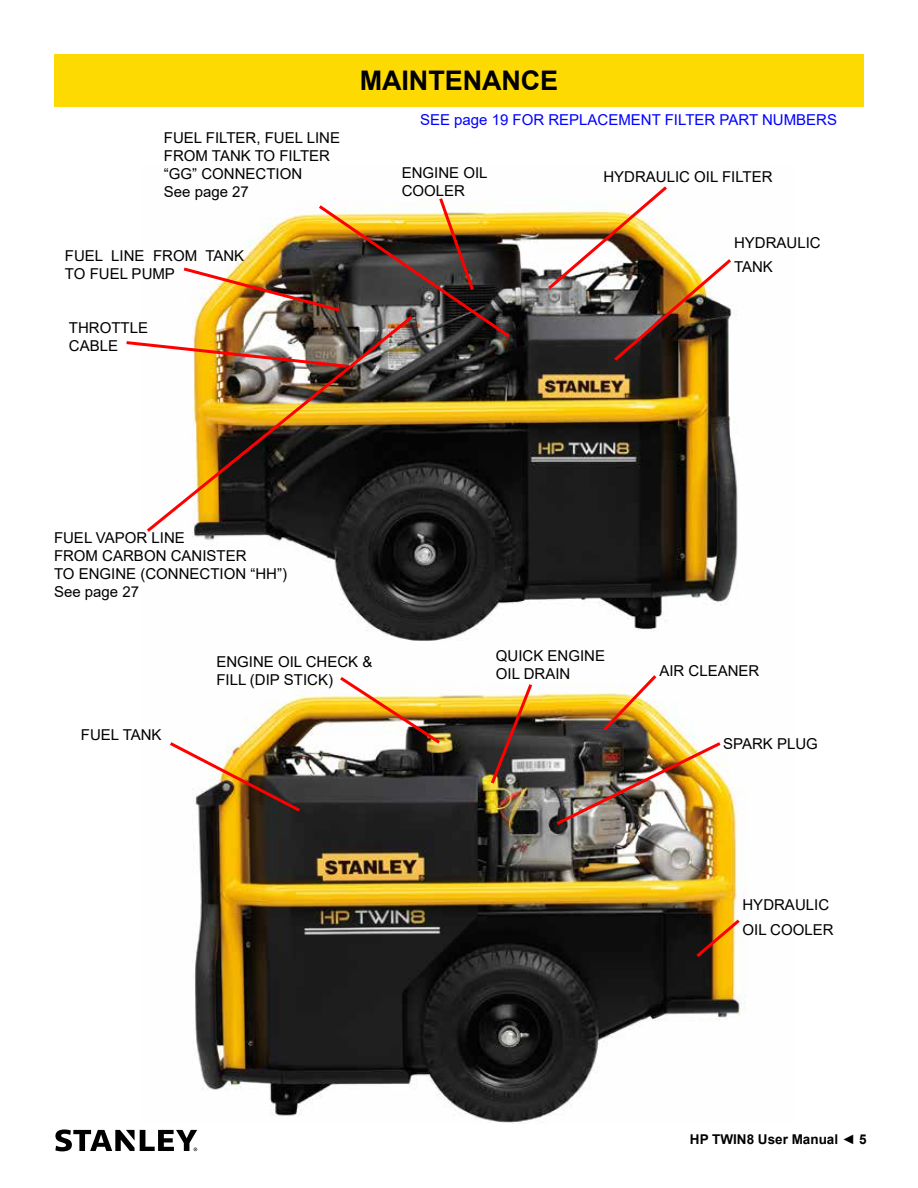
<style>
.page{position:relative;width:918px;height:1188px;background:#fff}
.page>*{position:absolute;margin:0;border:0;box-sizing:border-box;transform-origin:0 0}
.t1{font:700 27px "Arial";letter-spacing:-.005em;color:#000}
.t2{font:15px/18px "Arial";color:#000}
.t3{font:15px "Arial";color:#00f}
.t4{font:700 13.5px "Arial";color:#000}
</style>
<div class="page">
<div style="left:54px;top:54px;width:810px;height:52px;background:#feda03"></div>
<svg style="left:55px;top:1129px;width:142px;height:22px"></svg>
<img style="left:192px;top:210px;width:546px;height:431px">
<img style="left:194px;top:685px;width:552px;height:438px">
<img style="left:600px;top:675px;width:60px;height:59px">
<img style="left:337px;top:677px;width:106px;height:69px">
<svg style="left:488px;top:684px;width:47px;height:103px;background:#846b4b"></svg>
<img style="left:170px;top:739px;width:133px;height:75px">
<img style="left:553px;top:740px;width:171px;height:88px">
<img style="left:545px;top:186px;width:189px;height:178px">
<img style="left:126px;top:198px;width:387px;height:172px">
<img style="left:144px;top:313px;width:272px;height:222px">
<svg style="left:693px;top:916px;width:50px;height:44px;background:#a37734"></svg>
<h1 class="t1" style="left:360px;top:62px;width:200px">MAINTENANCE</h1>
<p class="t2" style="left:164px;top:129px;width:178px">FUEL FILTER, FUEL LINE<br>FROM TANK TO FILTER “GG” CONNECTION<br>See page 27</p>
<p class="t2" style="left:65px;top:246px;width:181px">FUEL LINE FROM TANK<br>TO FUEL PUMP</p>
<p class="t2" style="left:69px;top:318px;width:81px">THROTTLE<br>CABLE</p>
<p class="t3" style="left:420px;top:109px;width:419px">SEE page 19 FOR REPLACEMENT FILTER PART NUMBERS</p>
<p class="t2" style="left:402px;top:163px;width:87px">ENGINE OIL<br>COOLER</p>
<p class="t2" style="left:603px;top:168px;width:171px">HYDRAULIC OIL FILTER</p>
<p class="t2" style="left:734px;top:230px;width:88px;line-height:24.8px">HYDRAULIC<br>TANK</p>
<p class="t2" style="left:54px;top:528px;width:235px">FUEL VAPOR LINE<br>FROM CARBON CANISTER<br>TO ENGINE (CONNECTION “HH”)<br>See page 27</p>
<p class="t2" style="left:81px;top:726px;width:82px">FUEL TANK</p>
<p class="t2" style="left:216px;top:653px;width:158px">ENGINE OIL CHECK &amp;<br>FILL (DIP STICK)</p>
<p class="t2" style="left:496px;top:647px;width:111px">QUICK ENGINE<br>OIL DRAIN</p>
<p class="t2" style="left:659px;top:662px;width:102px">AIR CLEANER</p>
<p class="t2" style="left:723px;top:735px;width:96px">SPARK PLUG</p>
<p class="t2" style="left:742px;top:892px;width:93px;line-height:24.8px">HYDRAULIC<br>OIL COOLER</p>
<p class="t4" style="left:690px;top:1130px;width:178px">HP TWIN8 User Manual ◄ 5</p>
</div>
